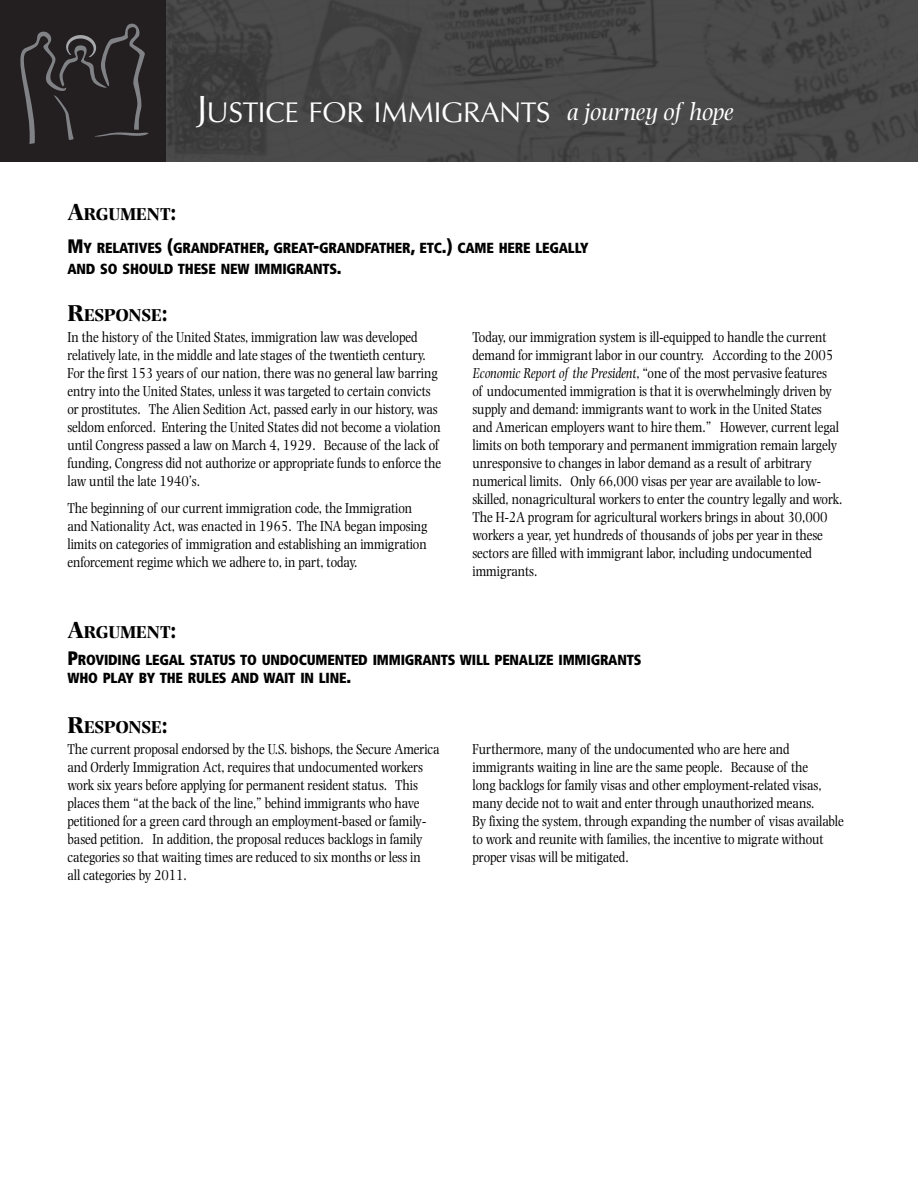
<style>
.page{position:relative;width:918px;height:1188px;background:#fff}
.page>*{position:absolute;margin:0;border:0;box-sizing:border-box;transform-origin:0 0}
.t1{font:29.25px "Optus T";letter-spacing:-.015em;color:#fff}
.t2{font:700 18px "Photina";letter-spacing:-.015em;color:#000}
.t3{font:15px/18px "Photina";letter-spacing:-.005em;color:#000;scale:.85 1}
.t4{font:900 condensed 14.7px/21px "Frutiger";letter-spacing:-.015em;color:#000;scale:.95 1}
.s1{font-size:39px}
.s2{font-family:"Photina";font-style:italic;font-size:25.5px}
.s3{font-size:24px}
.s4{font-size:19.5px}
.s5{font-style:italic}
</style>
<div class="page">
<img style="left:165px;top:0;width:753px;height:162px">
<div style="left:0;top:0;width:165px;height:162px;background:#231f20"></div>
<svg style="left:20px;top:23px;width:129px;height:121px"></svg>
<h1 class="t1" style="left:196px;top:95px;width:539px"><span class="s1">J</span>USTICE FOR IMMIGRANTS <span class="s2">a journey of hope</span></h1>
<p class="t2" style="left:68px;top:207px;width:111px"><span class="s3">A</span>RGUMENT<span class="s3">:</span></p>
<p class="t4" style="left:67px;top:238px;width:550px"><span class="s4">M</span>Y RELATIVES <span class="s4">(</span>GRANDFATHER<span class="s4">,</span> GREAT<span class="s4">-</span>GRANDFATHER<span class="s4">,</span> ETC<span class="s4">.)</span> CAME HERE LEGALLY<br>AND SO SHOULD THESE NEW IMMIGRANTS<span class="s4">.</span></p>
<p class="t2" style="left:68px;top:308px;width:102px"><span class="s3">R</span>ESPONSE<span class="s3">:</span></p>
<p class="t3" style="left:67px;top:329px;width:441px">In the history of the United States, immigration law was developed relatively late, in the middle and late stages of the twentieth century.<br>For the first 153 years of our nation, there was no general law barring entry into the United States, unless it was targeted to certain convicts or prostitutes. The Alien Sedition Act, passed early in our history, was seldom enforced. Entering the United States did not become a violation until Congress passed a law on March 4, 1929. Because of the lack of funding, Congress did not authorize or appropriate funds to enforce the law until the late 1940’s.</p>
<p class="t3" style="left:67px;top:500px;width:425px">The beginning of our current immigration code, the Immigration and Nationality Act, was enacted in 1965. The INA began imposing limits on categories of immigration and establishing an immigration enforcement regime which we adhere to, in part, today.</p>
<p class="t3" style="left:472px;top:329px;width:437px">Today, our immigration system is ill-equipped to handle the current demand for immigrant labor in our country. According to the 2005<br><span class="s5">Economic Report of the President</span>, “one of the most pervasive features<br>of undocumented immigration is that it is overwhelmingly driven by supply and demand: immigrants want to work in the United States and American employers want to hire them.” However, current legal limits on both temporary and permanent immigration remain largely unresponsive to changes in labor demand as a result of arbitrary numerical limits. Only 66,000 visas per year are available to low&shy;skilled, nonagricultural workers to enter the country legally and work.<br>The H-2A program for agricultural workers brings in about 30,000 workers a year, yet hundreds of thousands of jobs per year in these sectors are filled with immigrant labor, including undocumented immigrants.</p>
<p class="t2" style="left:68px;top:625px;width:111px"><span class="s3">A</span>RGUMENT<span class="s3">:</span></p>
<p class="t4" style="left:67px;top:652px;width:606px;line-height:18px"><span class="s4">P</span>ROVIDING LEGAL STATUS TO UNDOCUMENTED IMMIGRANTS WILL PENALIZE IMMIGRANTS<br>WHO PLAY BY THE RULES AND WAIT IN LINE<span class="s4">.</span></p>
<p class="t2" style="left:68px;top:720px;width:102px"><span class="s3">R</span>ESPONSE<span class="s3">:</span></p>
<p class="t3" style="left:68px;top:741px;width:439px">The current proposal endorsed by the U.S. bishops, the Secure America and Orderly Immigration Act, requires that undocumented workers work six years before applying for permanent resident status. This places them “at the back of the line,” behind immigrants who have petitioned for a green card through an employment-based or family&shy;based petition. In addition, the proposal reduces backlogs in family categories so that waiting times are reduced to six months or less in<br>all categories by 2011.</p>
<p class="t3" style="left:473px;top:741px;width:438px">Furthermore, many of the undocumented who are here and immigrants waiting in line are the same people. Because of the<br>long backlogs for family visas and other employment-related visas, many decide not to wait and enter through unauthorized means.<br>By fixing the system, through expanding the number of visas available to work and reunite with families, the incentive to migrate without proper visas will be mitigated.</p>
</div>
